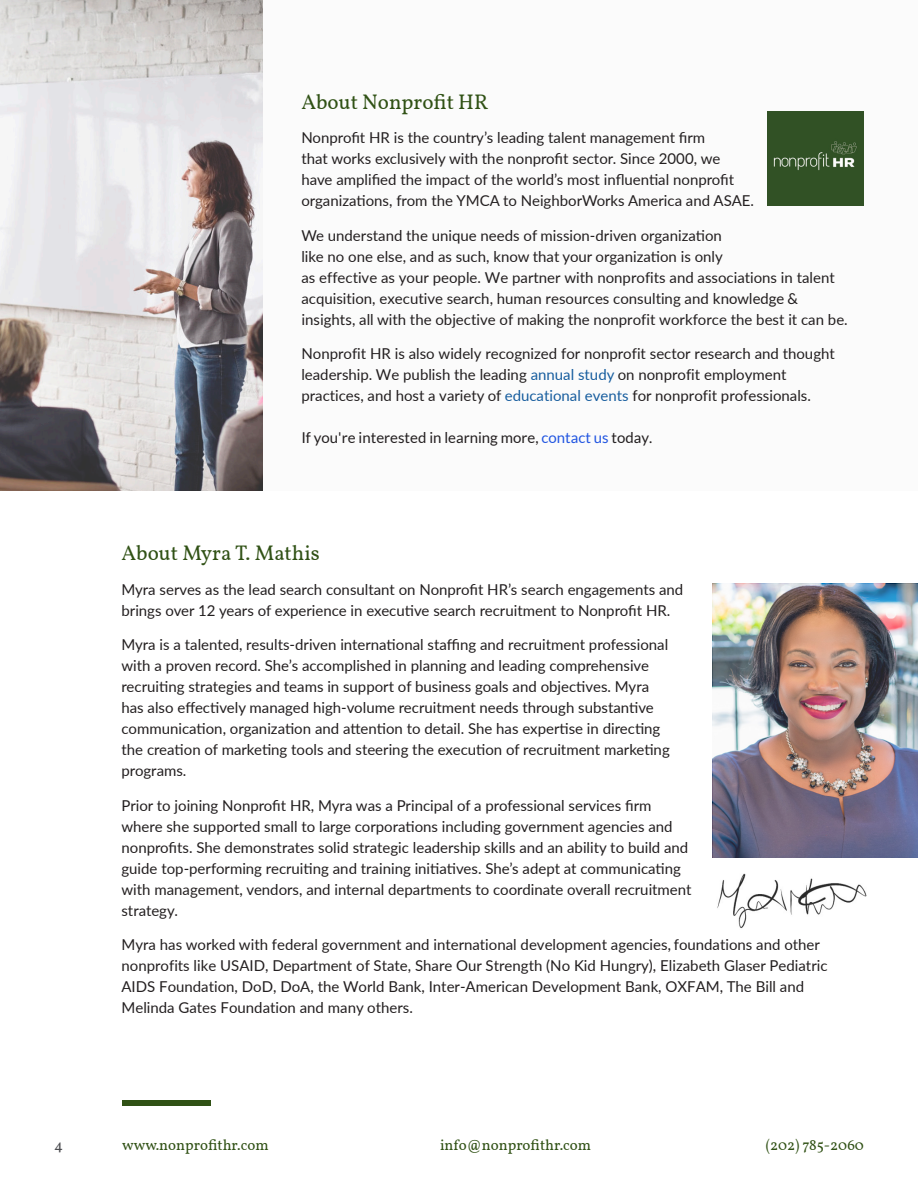
<style>
.page{position:relative;width:918px;height:1188px;background:#fff}
.page>*{position:absolute;margin:0;border:0;box-sizing:border-box;transform-origin:0 0}
.Heading_2{font:21px "Vollkorn";color:#305115}
.t1{font:15px/21px "Lato";color:#231f20}
.t2{font:15px "Vollkorn";color:#305115}
.t3{font:15px "Vollkorn";color:#4c4d51}
.s1{color:#175d9e}
.s2{color:#2256e1}
</style>
<div class="page">
<div style="left:122px;top:1100px;width:89px;height:6px;background:#305115"></div>
<div style="left:249px;top:0;width:669px;height:490px;background:#fbfbfb"></div>
<svg style="left:0;top:0;width:262px;height:490px;background:#bdbabb"></svg>
<img style="left:768px;top:111px;width:95px;height:95px">
<img style="left:714px;top:584px;width:203px;height:273px">
<img style="left:717px;top:874px;width:150px;height:55px">
<p class="Heading_2" style="left:301px;top:86px;width:189px">About Nonprofit HR</p>
<p class="t1" style="left:301px;top:127px;width:454px">Nonprofit HR is the country’s leading talent management firm<br>that works exclusively with the nonprofit sector. Since 2000, we have amplified the impact of the world’s most influential nonprofit organizations, from the YMCA to NeighborWorks America and ASAE.</p>
<p class="t1" style="left:301px;top:224px;width:548px">We understand the unique needs of mission-driven organization<br>like no one else, and as such, know that your organization is only<br>as effective as your people. We partner with nonprofits and associations in talent acquisition, executive search, human resources consulting and knowledge &amp; insights, all with the objective of making the nonprofit workforce the best it can be.</p>
<p class="t1" style="left:301px;top:343px;width:535px">Nonprofit HR is also widely recognized for nonprofit sector research and thought leadership. We publish the leading <span class="s1">annual study</span> on nonprofit employment practices, and host a variety of <span class="s1">educational events</span> for nonprofit professionals.</p>
<p class="t1" style="left:301px;top:427px;width:352px">If you're interested in learning more, <span class="s2">contact us</span> today.</p>
<p class="Heading_2" style="left:122px;top:538px;width:200px">About Myra T. Mathis</p>
<p class="t1" style="left:122px;top:578px;width:563px">Myra serves as the lead search consultant on Nonprofit HR’s search engagements and brings over 12 years of experience in executive search recruitment to Nonprofit HR.</p>
<p class="t1" style="left:122px;top:634px;width:550px">Myra is a talented, results-driven international staffing and recruitment professional with a proven record. She’s accomplished in planning and leading comprehensive recruiting strategies and teams in support of business goals and objectives. Myra has also effectively managed high-volume recruitment needs through substantive communication, organization and attention to detail. She has expertise in directing the creation of marketing tools and steering the execution of recruitment marketing programs.</p>
<p class="t1" style="left:122px;top:794px;width:572px">Prior to joining Nonprofit HR, Myra was a Principal of a professional services firm where she supported small to large corporations including government agencies and nonprofits. She demonstrates solid strategic leadership skills and an ability to build and guide top-performing recruiting and training initiatives. She’s adept at communicating with management, vendors, and internal departments to coordinate overall recruitment strategy.</p>
<p class="t1" style="left:122px;top:934px;width:708px">Myra has worked with federal government and international development agencies, foundations and other nonprofits like USAID, Department of State, Share Our Strength (No Kid Hungry), Elizabeth Glaser Pediatric AIDS Foundation, DoD, DoA, the World Bank, Inter-American Development Bank, OXFAM, The Bill and Melinda Gates Foundation and many others.</p>
<p class="t3" style="left:54px;top:1134px;width:10px">4</p>
<p class="t2" style="left:122px;top:1134px;width:148px">www.nonprofithr.com</p>
<p class="t2" style="left:440px;top:1134px;width:153px">info@nonprofithr.com</p>
<p class="t2" style="left:766px;top:1134px;width:100px">(202) 785-2060</p>
</div>
